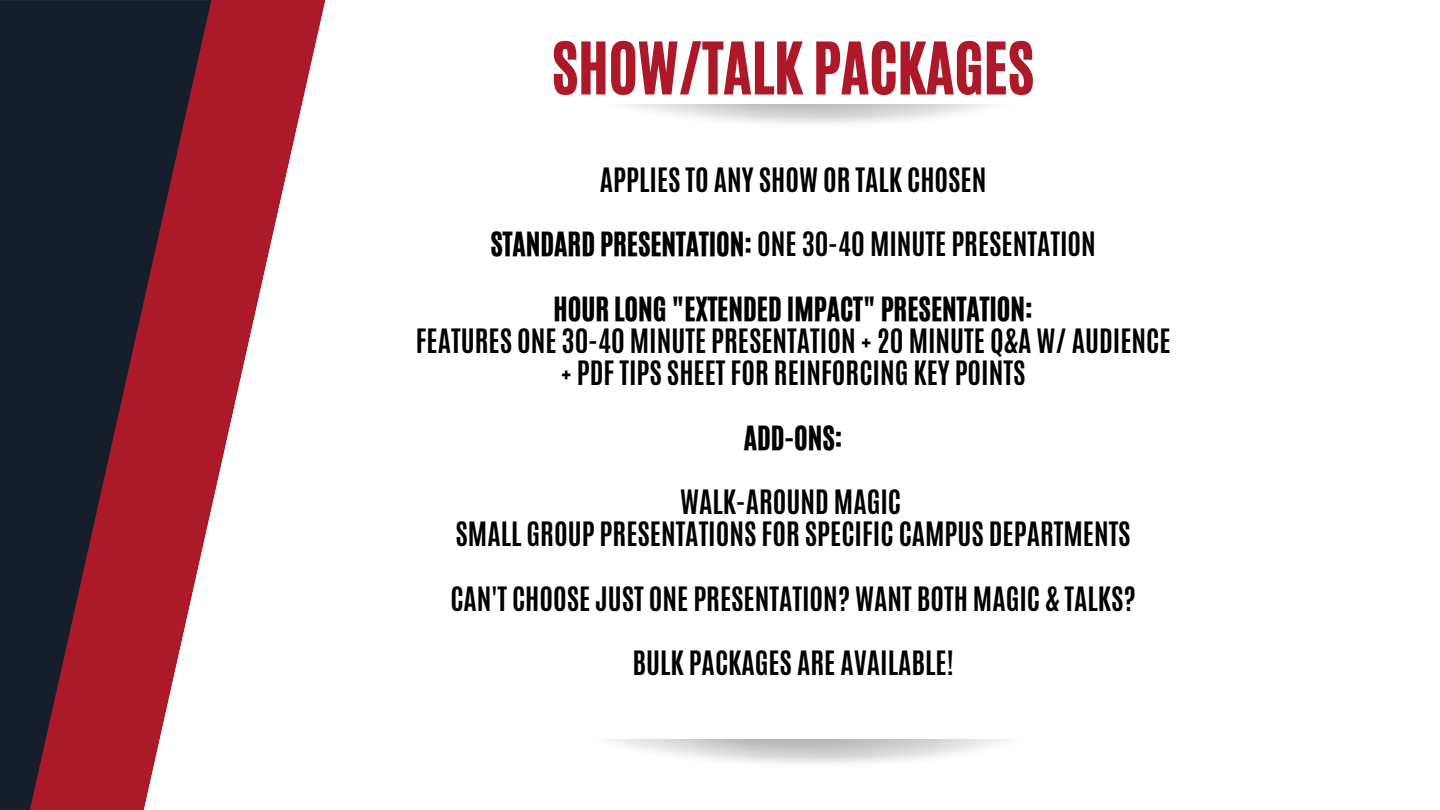
<style>
.page{position:relative;width:1440px;height:810px;background:#fff}
.page>*{position:absolute;margin:0;border:0;box-sizing:border-box;transform-origin:0 0}
.t1{font:60px "CA Generated";color:#ac1929}
.t2{font:700 28px/32.2px "Antonio";color:#000;text-align:center}
.t3{font:28px "CA Generated";color:#000}
.s1{font-family:"CA Generated";font-weight:400}
</style>
<div class="page">
<svg style="left:211px;top:0;width:115px;height:510px"></svg>
<svg style="left:0;top:0;width:211px;height:810px;background:#5b2936"></svg>
<h1 class="t1" style="left:552px;top:25px;width:484px">SHOW/TALK PACKAGES</h1>
<p class="t2" style="left:600px;top:164px;width:388px">APPLIES TO ANY SHOW OR TALK CHOSEN</p>
<p class="t2" style="left:490px;top:228px;width:607px"><span class="s1">STANDARD PRESENTATION:</span> ONE 30-40 MINUTE PRESENTATION</p>
<p class="t3" style="left:554px;top:289px;width:481px">HOUR LONG "EXTENDED IMPACT" PRESENTATION:</p>
<p class="t2" style="left:416px;top:325px;width:756px">FEATURES ONE 30-40 MINUTE PRESENTATION + 20 MINUTE Q&amp;A W/ AUDIENCE + PDF TIPS SHEET FOR REINFORCING KEY POINTS</p>
<p class="t3" style="left:744px;top:418px;width:100px">ADD-ONS:</p>
<p class="t2" style="left:456px;top:486px;width:677px">WALK-AROUND MAGIC<br>SMALL GROUP PRESENTATIONS FOR SPECIFIC CAMPUS DEPARTMENTS</p>
<p class="t2" style="left:450px;top:583px;width:687px">CAN'T CHOOSE JUST ONE PRESENTATION? WANT BOTH MAGIC &amp; TALKS?</p>
<p class="t2" style="left:632px;top:648px;width:323px">BULK PACKAGES ARE AVAILABLE!</p>
</div>
